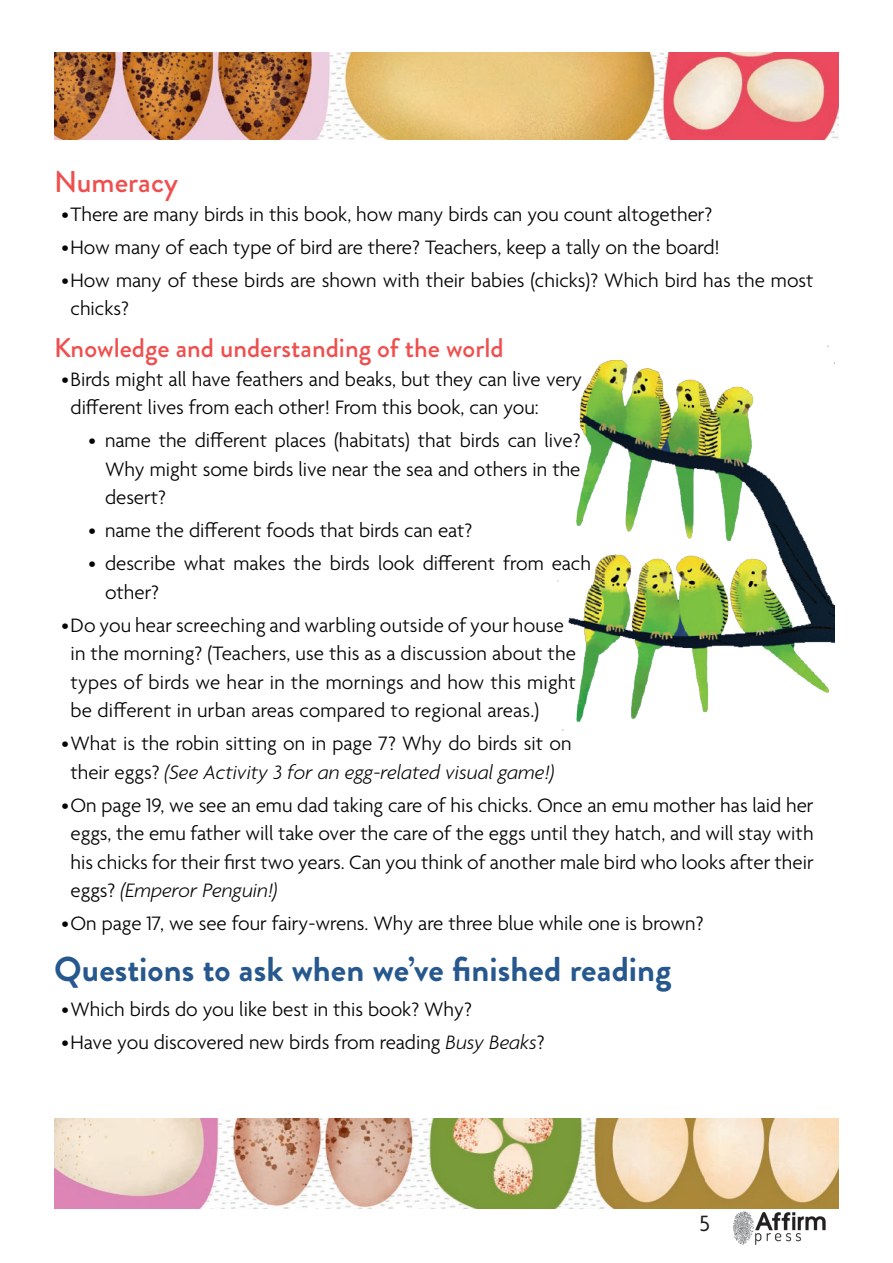
<style>
.page{position:relative;width:893px;height:1263px;background:#fff}
.page>*{position:absolute;margin:0;border:0;box-sizing:border-box;transform-origin:0 0}
.t1{font:700 34.5px "Brandon Grotesque";letter-spacing:.005em;color:#27588d}
.t2{font:500 30px "Brandon Grotesque";color:#ef4f4e}
.t3{font:500 27px "Brandon Grotesque";color:#ef4f4e}
.t4{font:24px "Agenda";color:#231f20}
.t5{font:300 21px/28.5px "Agenda";color:#040503}
.s1{font-style:italic}
</style>
<div class="page">
<img style="left:733px;top:1211px;width:93px;height:34px">
<img style="left:54px;top:53px;width:785px;height:87px">
<img style="left:54px;top:1118px;width:785px;height:91px">
<img style="left:557px;top:345px;width:277px;height:386px">
<h2 class="t2" style="left:54px;top:161px;width:125px">Numeracy</h2>
<p class="t5" style="left:62px;top:201px;width:652px">•There are many birds in this book, how many birds can you count altogether?</p>
<p class="t5" style="left:62px;top:234px;width:660px">•How many of each type of bird are there? Teachers, keep a tally on the board!</p>
<p class="t5" style="left:71px;top:267px;width:744px;text-indent:-9px">•How many of these birds are shown with their babies (chicks)? Which bird has the most chicks?</p>
<p class="t3" style="left:54px;top:329px;width:451px">Knowledge and understanding of the world</p>
<p class="t5" style="left:71px;top:366px;width:513px;text-indent:-9px">•Birds might all have feathers and beaks, but they can live very different lives from each other! From this book, can you:</p>
<p class="t5" style="left:105px;top:428px;width:477px;text-align:justify;text-indent:-17px">• name the different places (habitats) that birds can live?<br>Why might some birds live near the sea and others in the desert?</p>
<p class="t5" style="left:89px;top:518px;width:385px">• name the different foods that birds can eat?</p>
<p class="t5" style="left:105px;top:551px;width:487px;text-indent:-17px">• describe what makes the birds look different from each other?</p>
<p class="t5" style="left:71px;top:612px;width:507px;text-indent:-9px">•Do you hear screeching and warbling outside of your house in the morning? (Teachers, use this as a discussion about the types of birds we hear in the mornings and how this might be different in urban areas compared to regional areas.)</p>
<p class="t5" style="left:62px;top:731px;width:511px;text-align:center">•What is the robin sitting on in page 7? Why do birds sit on their eggs? <span class="s1">(See Activity 3 for an egg-related visual game!)</span></p>
<p class="t5" style="left:71px;top:792px;width:745px;text-align:justify;text-indent:-9px">•On page 19, we see an emu dad taking care of his chicks. Once an emu mother has laid her eggs, the emu father will take over the care of the eggs until they hatch, and will stay with his chicks for their first two years. Can you think of another male bird who looks after their eggs? <span class="s1">(Emperor Penguin!)</span></p>
<p class="t5" style="left:62px;top:910px;width:644px">•On page 17, we see four fairy-wrens. Why are three blue while one is brown?</p>
<h1 class="t1" style="left:54px;top:945px;width:619px">Questions to ask when we’ve finished reading</h1>
<p class="t5" style="left:62px;top:996px;width:412px">•Which birds do you like best in this book? Why?</p>
<p class="t5" style="left:62px;top:1029px;width:485px">•Have you discovered new birds from reading <span class="s1">Busy Beaks</span>?</p>
<p class="t4" style="left:699px;top:1210px;width:12px">5</p>
</div>
